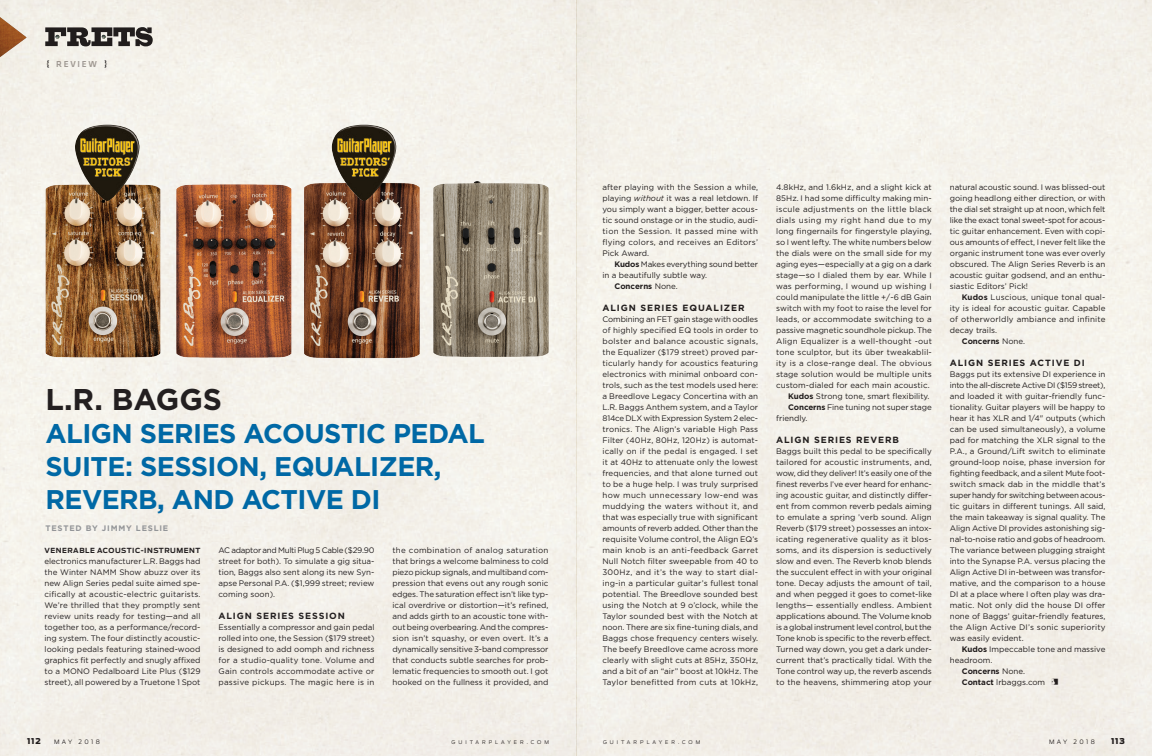
<style>
.page{position:relative;width:1152px;height:756px;background:#f4f1ea}
.page>*{position:absolute;margin:0;border:0;box-sizing:border-box;transform-origin:0 0}
.Frets_Head{font:700 30px "Gotham";color:#231f20}
.Frets_Head-2{font:700 27px/33px "Gotham";letter-spacing:-.02em;color:#0068a5}
.Paragraph_Head{font:700 9px "Gotham";letter-spacing:.1em;color:#231f20}
.MODEL{font:500 9px "Klavika";letter-spacing:.2em;color:#a7a2a0}
.Frets_Body{font:8px/11px "Gotham";color:#231f20;text-align:justify}
.Frets_Body-2{font:700 8px "Gotham";color:#231f20}
.Frets_Head-3{font:700 8px "Gotham";letter-spacing:.1em;color:#939598}
.t1{font:900 8px "Antenna";letter-spacing:.1em;color:#231f20}
.Frets_Body-3{font:700 7px "Antenna";letter-spacing:.075em;color:#231f20}
.t2{font:300 6px "Antenna";letter-spacing:.4em;color:#231f20}
.t3{font:300 5px "Antenna";letter-spacing:.6em;color:#231f20}
.s1{font-family:"Engravers";font-weight:700;color:#231f20}
.s2{font-style:italic}
.s3{font-weight:700}
.s4{font-weight:400}
</style>
<div class="page">
<img style="left:431px;top:180px;width:120px;height:178px">
<img style="left:174px;top:182px;width:120px;height:178px">
<img style="left:302px;top:181px;width:120px;height:178px">
<img style="left:43px;top:182px;width:120px;height:178px">
<img style="left:75px;top:125px;width:65px;height:76px">
<img style="left:331px;top:125px;width:66px;height:76px">
<svg style="left:1052px;top:679px;width:6px;height:5px"></svg>
<p class="MODEL" style="left:46px;top:58px;width:63px"><span class="s1">{</span> REVIEW <span class="s1">}</span></p>
<p class="Frets_Head" style="left:46px;top:382px;width:178px">L.R. BAGGS</p>
<p class="Frets_Head-2" style="left:46px;top:416px;width:441px">ALIGN SERIES ACOUSTIC PEDAL<br>SUITE: SESSION, EQUALIZER,<br>REVERB, AND ACTIVE DI</p>
<p class="Frets_Head-3" style="left:46px;top:523px;width:124px">TESTED BY JIMMY LESLIE</p>
<p class="Frets_Body-3" style="left:44px;top:546px;width:158px">VENERABLE ACOUSTIC-INSTRUMENT</p>
<p class="Frets_Body" style="left:44px;top:555px;width:158px">electronics manufacturer L.R. Baggs had the Winter NAMM Show abuzz over its new Align Series pedal suite aimed spe&shy;cifically at acoustic-electric guitarists.<br>We’re thrilled that they promptly sent review units ready for testing—and all together too, as a performance/record&shy;ing system. The four distinctly acoustic&shy;looking pedals featuring stained-wood graphics fit perfectly and snugly affixed to a MONO Pedalboard Lite Plus ($129 street), all powered by a Truetone 1 Spot</p>
<p class="Frets_Body" style="left:218px;top:544px;width:158px">AC adaptor and Multi Plug 5 Cable ($29.90 street for both). To simulate a gig situa&shy;tion, Baggs also sent along its new Syn&shy;apse Personal P.A. ($1,999 street; review coming soon).</p>
<p class="Paragraph_Head" style="left:218px;top:610px;width:128px">ALIGN SERIES SESSION</p>
<p class="Frets_Body" style="left:218px;top:621px;width:158px">Essentially a compressor and gain pedal rolled into one, the Session ($179 street) is designed to add oomph and richness for a studio-quality tone. Volume and Gain controls accommodate active or passive pickups. The magic here is in</p>
<p class="Frets_Body" style="left:392px;top:544px;width:158px">the combination of analog saturation that brings a welcome balminess to cold piezo pickup signals, and multiband com&shy;pression that evens out any rough sonic edges. The saturation effect isn’t like typ&shy;ical overdrive or distortion—it’s refined, and adds girth to an acoustic tone with&shy;out being overbearing. And the compres&shy;sion isn’t squashy, or even overt. It’s a dynamically sensitive 3-band compressor that conducts subtle searches for prob&shy;lematic frequencies to smooth out. I got hooked on the fullness it provided, and</p>
<p class="Frets_Body" style="left:602px;top:181px;width:157px">after playing with the Session a while, playing <span class="s2">without</span> it was a real letdown. If you simply want a bigger, better acous&shy;tic sound onstage or in the studio, audi&shy;tion the Session. It passed mine with flying colors, and receives an Editors’ Pick Award.</p>
<p class="Frets_Body" style="left:602px;top:258px;width:157px;text-indent:12px"><span class="s3">Kudos</span> Makes everything sound better in a beautifully subtle way.</p>
<p class="Frets_Body-2" style="left:615px;top:281px;width:65px">Concerns <span class="s4">None.</span></p>
<p class="Paragraph_Head" style="left:602px;top:302px;width:144px">ALIGN SERIES EQUALIZER</p>
<p class="Frets_Body" style="left:602px;top:313px;width:157px">Combining an FET gain stage with oodles of highly specified EQ tools in order to bolster and balance acoustic signals, the Equalizer ($179 street) proved par&shy;ticularly handy for acoustics featuring electronics with minimal onboard con&shy;trols, such as the test models used here: a Breedlove Legacy Concertina with an L.R. Baggs Anthem system, and a Taylor 814ce DLX with Expression System 2 elec&shy;tronics. The Align’s variable High Pass Filter (40Hz, 80Hz, 120Hz) is automat&shy;ically on if the pedal is engaged. I set it at 40Hz to attenuate only the lowest frequencies, and that alone turned out to be a huge help. I was truly surprised how much unnecessary low-end was muddying the waters without it, and that was especially true with significant amounts of reverb added. Other than the requisite Volume control, the Align EQ’s main knob is an anti-feedback Garret Null Notch filter sweepable from 40 to 300Hz, and it’s the way to start dial&shy;ing-in a particular guitar’s fullest tonal potential. The Breedlove sounded best using the Notch at 9 o’clock, while the Taylor sounded best with the Notch at noon. There are six fine-tuning dials, and Baggs chose frequency centers wisely.<br>The beefy Breedlove came across more clearly with slight cuts at 85Hz, 350Hz, and a bit of an “air” boost at 10kHz. The Taylor benefitted from cuts at 10kHz,</p>
<p class="Frets_Body" style="left:776px;top:181px;width:157px">4.8kHz, and 1.6kHz, and a slight kick at 85Hz. I had some difficulty making min&shy;iscule adjustments on the little black dials using my right hand due to my long fingernails for fingerstyle playing, so I went lefty. The white numbers below the dials were on the small side for my aging eyes—especially at a gig on a dark stage—so I dialed them by ear. While I was performing, I wound up wishing I could manipulate the little +/-6 dB Gain switch with my foot to raise the level for leads, or accommodate switching to a passive magnetic soundhole pickup. The Align Equalizer is a well-thought -out tone sculptor, but its über tweakablil&shy;ity is a close-range deal. The obvious stage solution would be multiple units custom-dialed for each main acoustic.</p>
<p class="Frets_Body" style="left:788px;top:390px;width:143px"><span class="s3">Kudos</span> Strong tone, smart flexibility.</p>
<p class="Frets_Body" style="left:776px;top:401px;width:157px;text-indent:12px"><span class="s3">Concerns</span> Fine tuning not super stage friendly.</p>
<p class="Paragraph_Head" style="left:776px;top:434px;width:124px">ALIGN SERIES REVERB</p>
<p class="Frets_Body" style="left:776px;top:445px;width:157px">Baggs built this pedal to be specifically tailored for acoustic instruments, and, wow, did they deliver! It’s easily one of the finest reverbs I’ve ever heard for enhanc&shy;ing acoustic guitar, and distinctly differ&shy;ent from common reverb pedals aiming to emulate a spring ’verb sound. Align Reverb ($179 street) possesses an intox&shy;icating regenerative quality as it blos&shy;soms, and its dispersion is seductively slow and even. The Reverb knob blends the succulent effect in with your original tone. Decay adjusts the amount of tail, and when pegged it goes to comet-like lengths— essentially endless. Ambient applications abound. The Volume knob is a global instrument level control, but the Tone knob is specific to the reverb effect.<br>Turned way down, you get a dark under&shy;current that’s practically tidal. With the Tone control way up, the reverb ascends to the heavens, shimmering atop your</p>
<p class="Frets_Body" style="left:950px;top:181px;width:157px">natural acoustic sound. I was blissed-out going headlong either direction, or with the dial set straight up at noon, which felt like the exact tonal sweet-spot for acous&shy;tic guitar enhancement. Even with copi&shy;ous amounts of effect, I never felt like the organic instrument tone was ever overly obscured. The Align Series Reverb is an acoustic guitar godsend, and an enthu&shy;siastic Editors’ Pick!</p>
<p class="Frets_Body" style="left:950px;top:291px;width:157px;text-indent:12px"><span class="s3">Kudos</span> Luscious, unique tonal qual&shy;ity is ideal for acoustic guitar. Capable of otherworldly ambiance and infinite decay trails.</p>
<p class="Frets_Body-2" style="left:962px;top:336px;width:65px">Concerns <span class="s4">None.</span></p>
<p class="Paragraph_Head" style="left:950px;top:357px;width:137px">ALIGN SERIES ACTIVE DI</p>
<p class="Frets_Body" style="left:950px;top:368px;width:157px">Baggs put its extensive DI experience in into the all-discrete Active DI ($159 street), and loaded it with guitar-friendly func&shy;tionality. Guitar players will be happy to hear it has XLR and 1/4" outputs (which can be used simultaneously), a volume pad for matching the XLR signal to the P.A., a Ground/Lift switch to eliminate ground-loop noise, phase inversion for fighting feedback, and a silent Mute foot&shy;switch smack dab in the middle that’s super handy for switching between acous&shy;tic guitars in different tunings. All said, the main takeaway is signal quality. The Align Active DI provides astonishing sig&shy;nal-to-noise ratio and gobs of headroom.<br>The variance between plugging straight into the Synapse P.A. versus placing the Align Active DI in-between was transfor&shy;mative, and the comparison to a house DI at a place where I often play was dra&shy;matic. Not only did the house DI offer none of Baggs’ guitar-friendly features, the Align Active DI’s sonic superiority was easily evident.</p>
<p class="Frets_Body" style="left:950px;top:643px;width:157px;text-indent:12px"><span class="s3">Kudos</span> Impeccable tone and massive headroom.</p>
<p class="Frets_Body-2" style="left:962px;top:666px;width:65px">Concerns <span class="s4">None.</span></p>
<p class="Frets_Body" style="left:962px;top:676px;width:85px"><span class="s3">Contact</span> lrbaggs.com</p>
<p class="t1" style="left:27px;top:736px;width:15px">112</p>
<p class="t2" style="left:54px;top:738px;width:48px">MAY 2018</p>
<p class="t3" style="left:452px;top:739px;width:99px">GUITARPLAYER.COM</p>
<p class="t3" style="left:603px;top:739px;width:99px">GUITARPLAYER.COM</p>
<p class="t2" style="left:1049px;top:738px;width:48px">MAY 2018</p>
<p class="t1" style="left:1111px;top:736px;width:15px">113</p>
</div>
